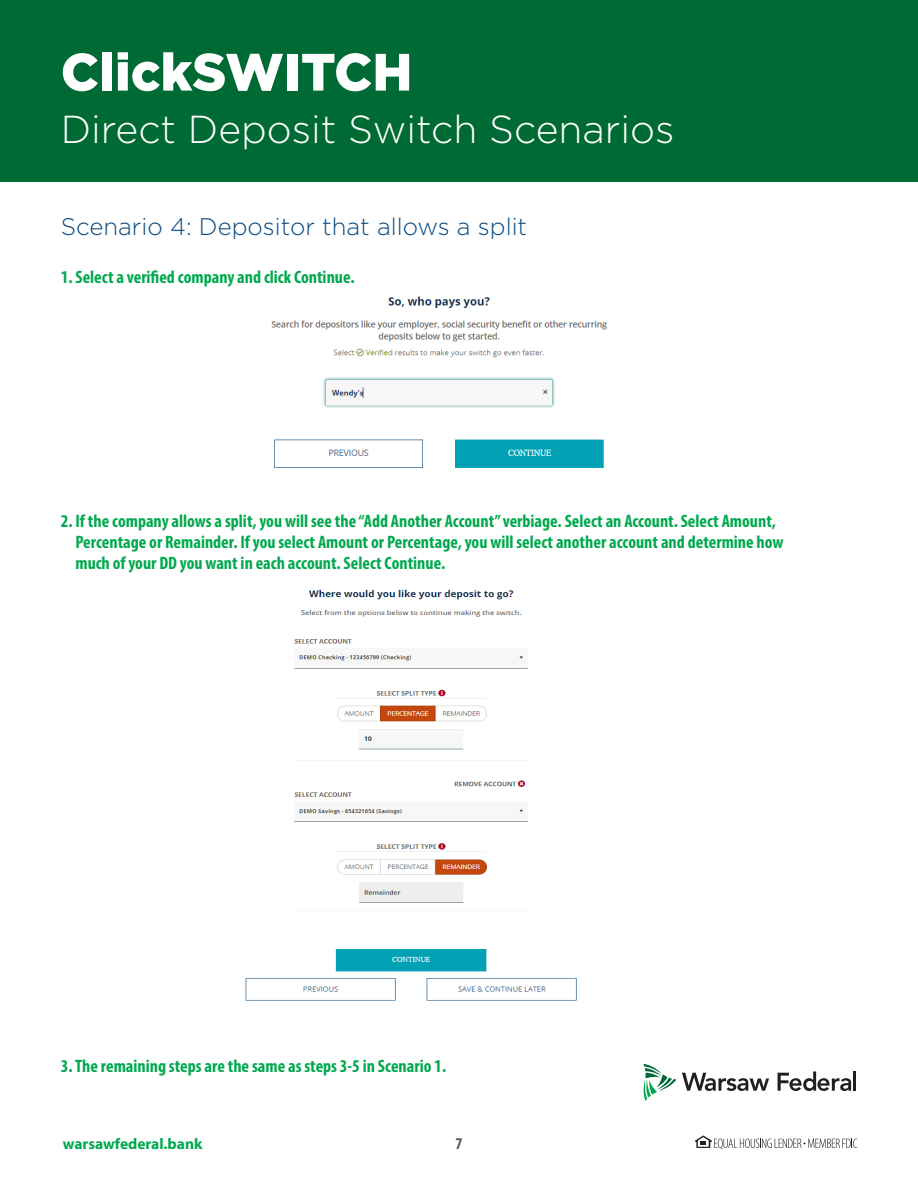
<style>
.page{position:relative;width:918px;height:1188px;background:#fff}
.page>*{position:absolute;margin:0;border:0;box-sizing:border-box;transform-origin:0 0}
.t1{font:900 52.5px "Gotham";color:#fff}
.t2{font:300 39px "Gotham";color:#fff}
.t3{font:300 24px "Gotham";color:#084b82}
.t4{font:700 condensed 18px/21px "Myriad Pro";color:#00a94d}
.t5{font:700 condensed 16.5px "Myriad Pro";color:#57585a}
.t6{font:700 15.45px "Myriad Pro";color:#00a94d}
</style>
<div class="page">
<div style="left:0;top:0;width:918px;height:181px;background:#006a35"></div>
<svg style="left:643px;top:1064px;width:126px;height:37px"></svg>
<svg style="left:778px;top:1071px;width:73px;height:20px"></svg>
<hr style="left:853px;top:1071px;width:3px;height:20px;background:#231f20">
<svg style="left:695px;top:1135px;width:162px;height:14px"></svg>
<img style="left:271px;top:296px;width:336px;height:172px">
<img style="left:245px;top:589px;width:332px;height:412px">
<h1 class="t1" style="left:61px;top:36px;width:353px">ClickSWITCH</h1>
<h2 class="t2" style="left:61px;top:104px;width:615px">Direct Deposit Switch Scenarios</h2>
<h3 class="t3" style="left:61px;top:212px;width:468px">Scenario 4: Depositor that allows a split</h3>
<p class="t4" style="left:61px;top:266px;width:295px">1. Select a verified company and click Continue.</p>
<p class="t4" style="left:75px;top:510px;width:710px;text-indent:-15px">2. If the company allows a split, you will see the “Add Another Account” verbiage. Select an Account. Select Amount,<br>Percentage or Remainder. If you select Amount or Percentage, you will select another account and determine how much of your DD you want in each account. Select Continue.</p>
<p class="t4" style="left:61px;top:1055px;width:387px">3. The remaining steps are the same as steps 3-5 in Scenario 1.</p>
<p class="t6" style="left:63px;top:1133px;width:141px">warsawfederal.bank</p>
<p class="t5" style="left:455px;top:1133px;width:9px">7</p>
</div>
